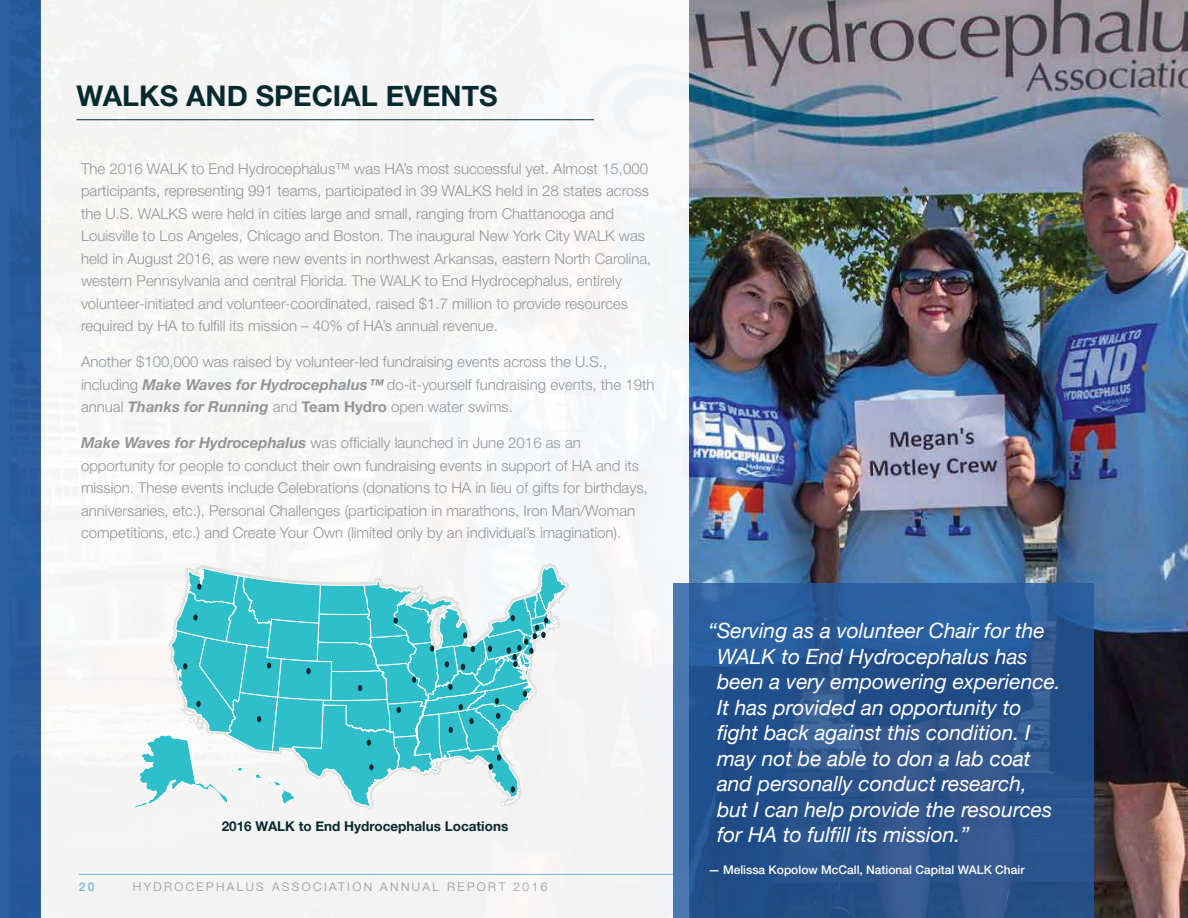
<style>
.page{position:relative;width:1188px;height:918px;background:#fff}
.page>*{position:absolute;margin:0;border:0;box-sizing:border-box;transform-origin:0 0}
.t1{font:700 28.5px "Helvetica Neue";color:#072a30}
.t2{font:italic 21px/25.5px "Helvetica Neue";color:#fff}
.t3{font:300 15px/22.5px "Helvetica Neue";color:#939598}
.t4{font:700 13.5px "Helvetica Neue";color:#072a30}
.t5{font:300 12px "Helvetica Neue";letter-spacing:.2em;color:#939598}
.t6{font:500 12px "Helvetica Neue";color:#fff}
.t7{font:300 12px "Helvetica Neue";color:#7eb2cf}
.t8{font:500 12px "Helvetica Neue";color:#7eb2cf}
.s1{font-weight:700;font-style:italic}
.s2{font-weight:700}
</style>
<div class="page">
<img style="left:689px;top:0;width:499px;height:918px">
<div style="left:41px;top:0;width:648px;height:918px;background:#f5f6f5"></div>
<div style="left:0;top:0;width:41px;height:918px;background:#245a9f"></div>
<hr style="left:76px;top:119px;width:518px;height:1px;background:#072a30">
<hr style="left:79px;top:874px;width:594px;height:1px;background:#7eb2cf">
<svg style="left:673px;top:583px;width:421px;height:335px;background:#2a5690"></svg>
<svg style="left:134px;top:566px;width:433px;height:243px"></svg>
<h1 class="t1" style="left:76px;top:73px;width:423px">WALKS AND SPECIAL EVENTS</h1>
<p class="t3" style="left:81px;top:157px;width:572px">The 2016 WALK to End Hydrocephalus™ was HA’s most successful yet. Almost 15,000 participants, representing 991 teams, participated in 39 WALKS held in 28 states across the U.S. WALKS were held in cities large and small, ranging from Chattanooga and Louisville to Los Angeles, Chicago and Boston. The inaugural New York City WALK was held in August 2016, as were new events in northwest Arkansas, eastern North Carolina, western Pennsylvania and central Florida. The WALK to End Hydrocephalus, entirely volunteer-initiated and volunteer-coordinated, raised $1.7 million to provide resources required by HA to fulfill its mission – 40% of HA’s annual revenue.</p>
<p class="t3" style="left:81px;top:350px;width:575px">Another $100,000 was raised by volunteer-led fundraising events across the U.S., including <span class="s1">Make Waves for Hydrocephalus™</span> do-it-yourself fundraising events, the 19th annual <span class="s1">Thanks for Running</span> and <span class="s2">Team Hydro</span> open water swims.</p>
<p class="t3" style="left:81px;top:431px;width:568px"><span class="s1">Make Waves for Hydrocephalus</span> was officially launched in June 2016 as an opportunity for people to conduct their own fundraising events in support of HA and its mission. These events include Celebrations (donations to HA in lieu of gifts for birthdays, anniversaries, etc.), Personal Challenges (participation in marathons, Iron Man/Woman competitions, etc.) and Create Your Own (limited only by an individual’s imagination).</p>
<p class="t4" style="left:222px;top:815px;width:288px">2016 WALK to End Hydrocephalus Locations</p>
<p class="t8" style="left:79px;top:880px;width:17px">20</p>
<p class="t5" style="left:133px;top:879px;width:416px">HYDROCEPHALUS ASSOCIATION ANNUAL REPORT 2016</p>
<p class="t7" style="left:81px;top:879px;width:17px">20</p>
<p class="t5" style="left:135px;top:879px;width:416px">HYDROCEPHALUS ASSOCIATION ANNUAL REPORT 2016</p>
<p class="t2" style="left:717px;top:619px;width:345px;text-indent:-9px">“Serving as a volunteer Chair for the WALK to End Hydrocephalus has been a very empowering experience.<br>It has provided an opportunity to fight back against this condition. I may not be able to don a lab coat and personally conduct research, but I can help provide the resources for HA to fulfill its mission.”</p>
<p class="t6" style="left:708px;top:862px;width:318px">— Melissa Kopolow McCall, National Capital WALK Chair</p>
</div>
